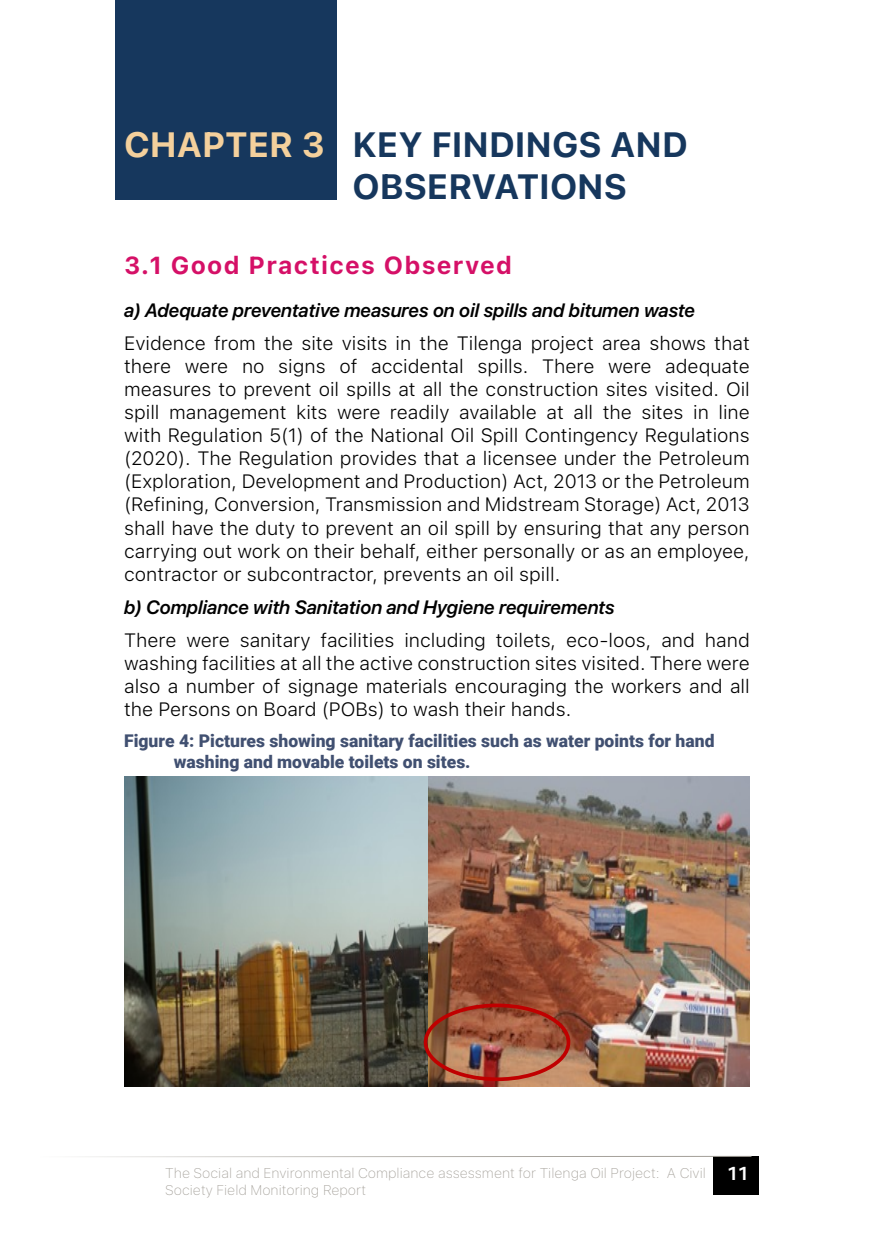
<style>
.page{position:relative;width:874px;height:1241px;background:#fff}
.page>*{position:absolute;margin:0;border:0;box-sizing:border-box;transform-origin:0 0}
.t1{font:35px/42px "SF Pro";color:#16375d}
.t2{font:24.5px "SF Pro";letter-spacing:.05em;color:#d51067}
.t3{font:300 19.25px/23.1px "SF Pro Text";color:#000;text-align:justify}
.t4{font:italic 19.25px "SF Pro";color:#000}
.t5{font:900 17.5px/21px "Roboto";color:#415071}
.t6{font:700 17.5px "Objektiv Mk 1";color:#fff}
.t7{font:100 14px/16.8px "SF Pro Text";color:#a29e97}
.s1{color:#f4d09c}
</style>
<div class="page">
<div style="left:713px;top:1155px;width:45px;height:39px;background:#000"></div>
<hr style="left:40px;top:1155px;width:711px;height:1px;background:#a29e97">
<div style="left:115px;top:0;width:222px;height:199px;background:#16375d"></div>
<img style="left:124px;top:776px;width:625px;height:309px">
<div style="left:423px;top:1003px;width:147px;height:77px;border:4px solid #c00000;border-radius:50%"></div>
<h1 class="t1" style="left:352px;top:124px;width:336px;text-indent:-228px"><span class="s1">CHAPTER 3</span>: KEY FINDINGS AND<br>OBSERVATIONS</h1>
<p class="t2" style="left:124px;top:251px;width:389px">3.1 Good Practices Observed</p>
<p class="t4" style="left:124px;top:298px;width:572px">a) Adequate preventative measures on oil spills and bitumen waste</p>
<p class="t3" style="left:124px;top:331px;width:627px">Evidence from the site visits in the Tilenga project area shows that there were no signs of accidental spills. There were adequate measures to prevent oil spills at all the construction sites visited. Oil spill management kits were readily available at all the sites in line with Regulation 5(1) of the National Oil Spill Contingency Regulations (2020). The Regulation provides that a licensee under the Petroleum (Exploration, Development and Production) Act, 2013 or the Petroleum (Refining, Conversion, Transmission and Midstream Storage) Act, 2013 shall have the duty to prevent an oil spill by ensuring that any person carrying out work on their behalf, either personally or as an employee, contractor or subcontractor, prevents an oil spill.</p>
<p class="t4" style="left:124px;top:595px;width:491px">b) Compliance with Sanitation and Hygiene requirements</p>
<p class="t3" style="left:124px;top:628px;width:627px">There were sanitary facilities including toilets, eco-loos, and hand washing facilities at all the active construction sites visited. There were also a number of signage materials encouraging the workers and all the Persons on Board (POBs) to wash their hands.</p>
<p class="t5" style="left:174px;top:729px;width:542px;text-indent:-50px">Figure 4: Pictures showing sanitary facilities such as water points for hand washing and movable toilets on sites.</p>
<p class="t7" style="left:165px;top:1164px;width:542px">The Social and Environmental Compliance assessment for Tilenga Oil Project: A Civil<br>Society Field Monitoring Report</p>
<p class="t6" style="left:727px;top:1161px;width:23px">11</p>
</div>
